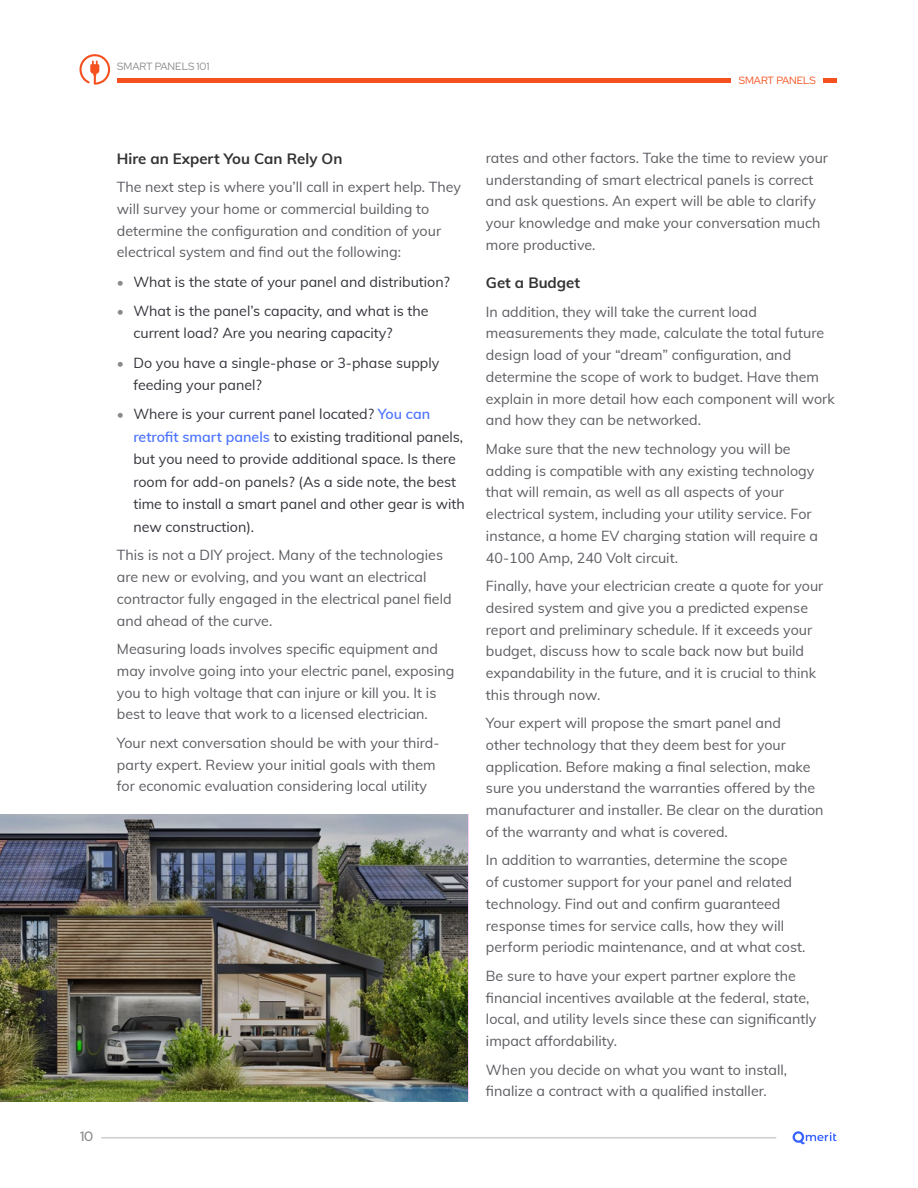
<style>
.page{position:relative;width:918px;height:1188px;background:#fff}
.page>*{position:absolute;margin:0;border:0;box-sizing:border-box;transform-origin:0 0}
.t1{font:700 15px "Muli";color:#333}
.t2{font:14.25px/21.8px "Muli";color:#5c5c62}
.t3{font:14.25px/22.5px "Muli";color:#33333b}
.t4{font:500 13.5px "Red Hat Display";color:#898989}
.t5{font:10.5px "Red Hat Display";color:#898989}
.t6{font:10.5px "Red Hat Display";color:#f4511e}
.s1{font-weight:600;font-size:13.5px;color:#898989}
.s2{font-weight:600;color:#4c73ff}
</style>
<div class="page">
<img style="left:0;top:815px;width:468px;height:287px">
<hr style="left:117px;top:79px;width:720px;height:4px;background:#f4511e">
<svg style="left:79px;top:54px;width:31px;height:31px"></svg>
<hr style="left:101px;top:1137px;width:675px;height:2px;background:#898989">
<svg style="left:792px;top:1131px;width:45px;height:13px"></svg>
<div style="left:731px;top:73px;width:92px;height:12px;background:#fff"></div>
<p class="t5" style="left:117px;top:62px;width:94px">SMART PANELS 101</p>
<p class="t6" style="left:739px;top:76px;width:79px">SMART PANELS</p>
<p class="t4" style="left:80px;top:1131px;width:15px">10</p>
<p class="t1" style="left:117px;top:152px;width:227px">Hire an Expert You Can Rely On</p>
<p class="t2" style="left:117px;top:177px;width:346px">The next step is where you’ll call in expert help. They will survey your home or commercial building to determine the configuration and condition of your electrical system and find out the following:</p>
<p class="t3" style="left:117px;top:271px;width:335px"><span class="s1">•</span> What is the state of your panel and distribution?</p>
<p class="t3" style="left:133px;top:300px;width:297px;text-indent:-16px"><span class="s1">•</span> What is the panel’s capacity, and what is the current load? Are you nearing capacity?</p>
<p class="t3" style="left:133px;top:352px;width:307px;text-indent:-16px"><span class="s1">•</span> Do you have a single-phase or 3-phase supply feeding your panel?</p>
<p class="t3" style="left:133px;top:404px;width:333px;text-indent:-16px"><span class="s1">•</span> Where is your current panel located? <span class="s2">You can retrofit smart panels</span> to existing traditional panels, but you need to provide additional space. Is there room for add-on panels? (As a side note, the best time to install a smart panel and other gear is with new construction).</p>
<p class="t2" style="left:117px;top:545px;width:336px">This is not a DIY project. Many of the technologies are new or evolving, and you want an electrical contractor fully engaged in the electrical panel field and ahead of the curve.</p>
<p class="t2" style="left:117px;top:637px;width:339px">Measuring loads involves specific equipment and may involve going into your electric panel, exposing you to high voltage that can injure or kill you. It is best to leave that work to a licensed electrician.</p>
<p class="t2" style="left:117px;top:733px;width:324px">Your next conversation should be with your third&shy;party expert. Review your initial goals with them for economic evaluation considering local utility</p>
<p class="t2" style="left:486px;top:148px;width:344px">rates and other factors. Take the time to review your understanding of smart electrical panels is correct and ask questions. An expert will be able to clarify your knowledge and make your conversation much more productive.</p>
<p class="t1" style="left:486px;top:277px;width:96px">Get a Budget</p>
<p class="t2" style="left:486px;top:301px;width:350px">In addition, they will take the current load measurements they made, calculate the total future design load of your “dream” configuration, and determine the scope of work to budget. Have them explain in more detail how each component will work and how they can be networked.</p>
<p class="t2" style="left:486px;top:439px;width:334px">Make sure that the new technology you will be adding is compatible with any existing technology that will remain, as well as all aspects of your electrical system, including your utility service. For instance, a home EV charging station will require a 40-100 Amp, 240 Volt circuit.</p>
<p class="t2" style="left:486px;top:576px;width:339px">Finally, have your electrician create a quote for your desired system and give you a predicted expense report and preliminary schedule. If it exceeds your budget, discuss how to scale back now but build expandability in the future, and it is crucial to think this through now.</p>
<p class="t2" style="left:486px;top:713px;width:339px">Your expert will propose the smart panel and<br>other technology that they deem best for your application. Before making a final selection, make sure you understand the warranties offered by the manufacturer and installer. Be clear on the duration of the warranty and what is covered.</p>
<p class="t2" style="left:486px;top:850px;width:321px">In addition to warranties, determine the scope<br>of customer support for your panel and related technology. Find out and confirm guaranteed response times for service calls, how they will perform periodic maintenance, and at what cost.</p>
<p class="t2" style="left:486px;top:966px;width:332px">Be sure to have your expert partner explore the financial incentives available at the federal, state, local, and utility levels since these can significantly impact affordability.</p>
<p class="t2" style="left:486px;top:1060px;width:303px">When you decide on what you want to install, finalize a contract with a qualified installer.</p>
</div>
